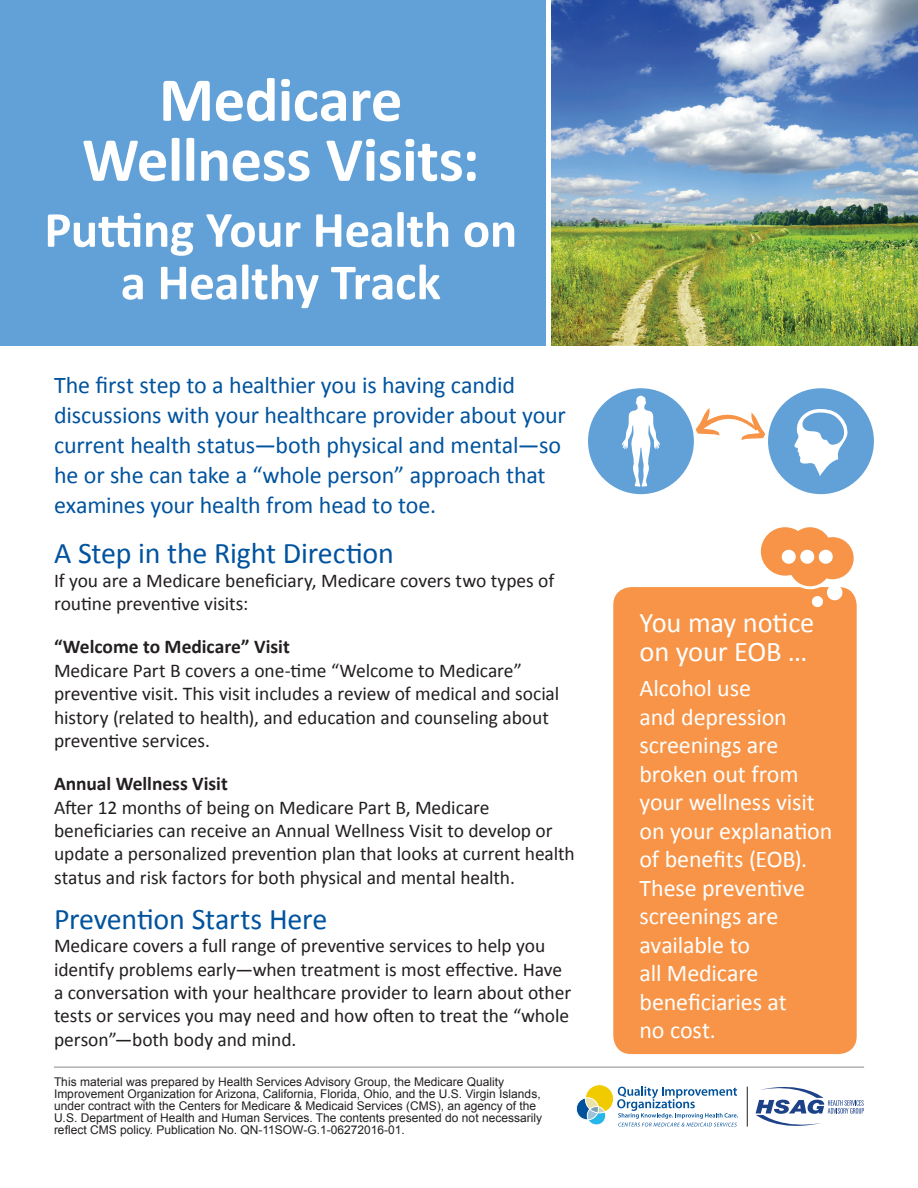
<style>
.page{position:relative;width:918px;height:1188px;background:#fff}
.page>*{position:absolute;margin:0;border:0;box-sizing:border-box;transform-origin:0 0}
.t1{font:700 63px/60px "Calibri";letter-spacing:-.01em;color:#fff;text-align:center}
.t2{font:700 51px/52.5px "Calibri";letter-spacing:-.01em;color:#fff;text-align:center}
.t3{font:30px "Calibri";letter-spacing:-.01em;color:#01539e}
.t4{font:28.5px/28.5px "Calibri";letter-spacing:-.01em;color:#fff}
.t5{font:24px/30px "Calibri";letter-spacing:-.005em;color:#01539e}
.t6{font:24px/28.5px "Calibri";letter-spacing:-.005em;color:#fff}
.t7{font:19.5px/23.4px "Calibri";letter-spacing:-.005em;color:#231f20}
.t8{font:700 19.5px "Calibri";color:#231f20}
.t9{font:12px/12px "Arial";color:#231f20}
</style>
<div class="page">
<img style="left:552px;top:0;width:366px;height:346px">
<div style="left:613px;top:587px;width:244px;height:467px;background:#f79447;border-radius:18px"></div>
<hr style="left:54px;top:1067px;width:810px;height:1px;background:#939598">
<div style="left:0;top:0;width:545px;height:346px;background:#61a1d7"></div>
<svg style="left:756px;top:527px;width:98px;height:64px"></svg>
<div style="left:828px;top:586px;width:13px;height:13px;background:#fff;border-radius:50%"></div>
<div style="left:827px;top:585px;width:15px;height:15px;border:3px solid #fff;border-radius:50%"></div>
<div style="left:813px;top:598px;width:8px;height:8px;background:#fff;border-radius:50%"></div>
<div style="left:812px;top:596px;width:11px;height:11px;border:3px solid #fff;border-radius:50%"></div>
<div style="left:586px;top:387px;width:109px;height:109px;background:#61a1d7;border-radius:50%"></div>
<div style="left:585px;top:385px;width:112px;height:112px;border:3px solid #fff;border-radius:50%"></div>
<svg style="left:621px;top:396px;width:39px;height:91px"></svg>
<div style="left:767px;top:387px;width:108px;height:109px;background:#61a1d7;border-radius:50%"></div>
<div style="left:765px;top:385px;width:112px;height:112px;border:3px solid #fff;border-radius:50%"></div>
<svg style="left:794px;top:409px;width:54px;height:67px"></svg>
<svg style="left:696px;top:408px;width:74px;height:55px"></svg>
<svg style="left:576px;top:1084px;width:162px;height:43px"></svg>
<hr style="left:747px;top:1087px;width:1px;height:40px;background:#231f20">
<svg style="left:756px;top:1087px;width:108px;height:39px"></svg>
<h1 class="t1" style="left:82px;top:70px;width:399px">Medicare<br>Wellness Visits:</h1>
<h2 class="t2" style="left:44px;top:203px;width:474px">Putting Your Health on a Healthy Track</h2>
<p class="t5" style="left:54px;top:370px;width:513px">The first step to a healthier you is having candid discussions with your healthcare provider about your current health status—both physical and mental—so he or she can take a “whole person” approach that examines your health from head to toe.</p>
<h3 class="t3" style="left:54px;top:534px;width:341px">A Step in the Right Direction</h3>
<p class="t7" style="left:54px;top:569px;width:502px">If you are a Medicare beneficiary, Medicare covers two types of routine preventive visits:</p>
<h4 class="t8" style="left:54px;top:634px;width:237px">“Welcome to Medicare” Visit</h4>
<p class="t7" style="left:54px;top:659px;width:507px">Medicare Part B covers a one-time “Welcome to Medicare” preventive visit. This visit includes a review of medical and social history (related to health), and education and counseling about preventive services.</p>
<h4 class="t8" style="left:54px;top:771px;width:175px">Annual Wellness Visit</h4>
<p class="t7" style="left:54px;top:795px;width:522px">After 12 months of being on Medicare Part B, Medicare beneficiaries can receive an Annual Wellness Visit to develop or update a personalized prevention plan that looks at current health status and risk factors for both physical and mental health.</p>
<h3 class="t3" style="left:54px;top:900px;width:275px">Prevention Starts Here</h3>
<p class="t7" style="left:54px;top:934px;width:519px">Medicare covers a full range of preventive services to help you identify problems early—when treatment is most effective. Have a conversation with your healthcare provider to learn about other tests or services you may need and how often to treat the “whole person”—both body and mind.</p>
<p class="t9" style="left:54px;top:1075px;width:490px">This material was prepared by Health Services Advisory Group, the Medicare Quality Improvement Organization for Arizona, California, Florida, Ohio, and the U.S. Virgin Islands, under contract with the Centers for Medicare &amp; Medicaid Services (CMS), an agency of the U.S. Department of Health and Human Services. The contents presented do not necessarily reflect CMS policy. Publication No. QN-11SOW-G.1-06272016-01.</p>
<p class="t4" style="left:640px;top:609px;width:176px">You may notice on your EOB …</p>
<p class="t6" style="left:640px;top:674px;width:194px">Alcohol use<br>and depression screenings are broken out from your wellness visit on your explanation of benefits (EOB).<br>These preventive screenings are available to<br>all Medicare beneficiaries at<br>no cost.</p>
</div>
